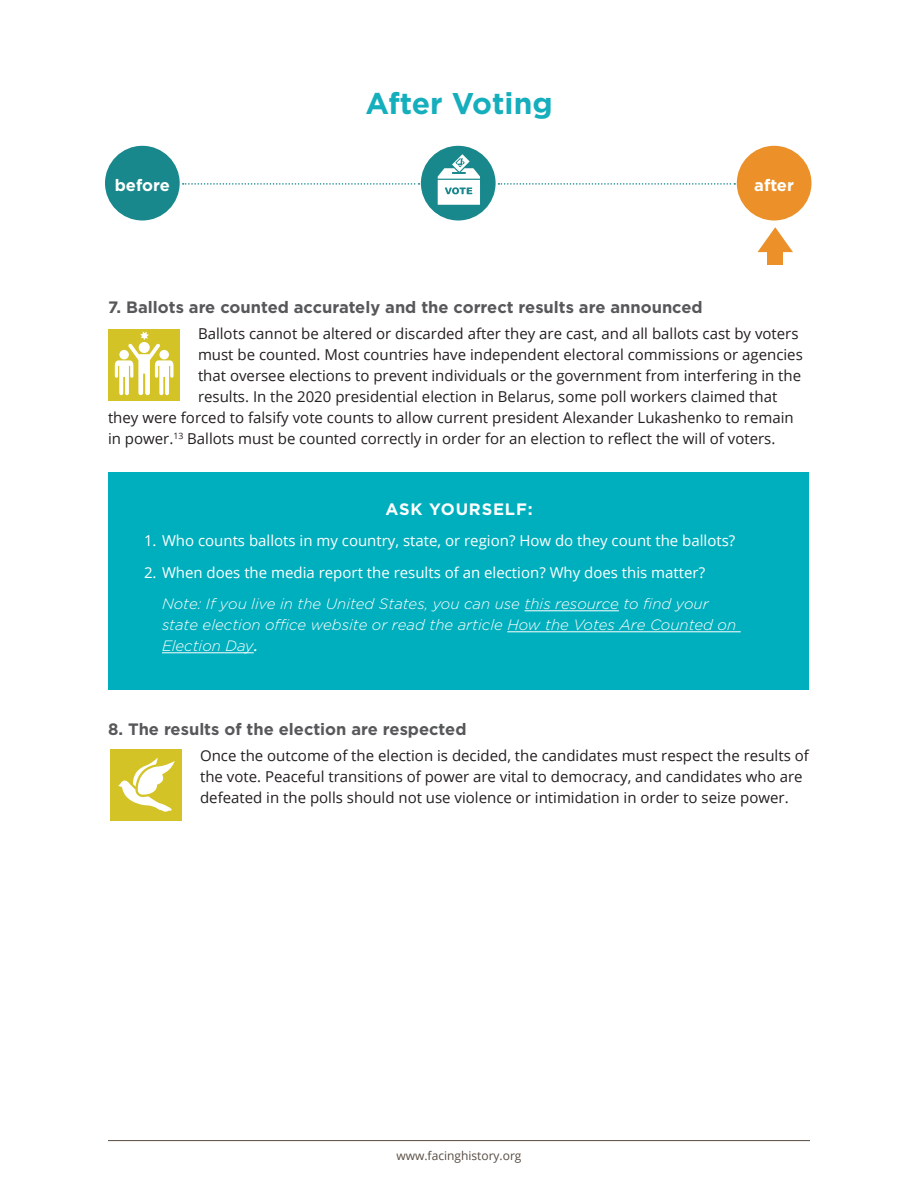
<style>
.page{position:relative;width:918px;height:1188px;background:#fff}
.page>*{position:absolute;margin:0;border:0;box-sizing:border-box;transform-origin:0 0}
.C_head{font:700 30px "Gotham";color:#15aebd}
.D_head{font:700 16.5px "Gotham";color:#57585a}
.Ask_Yourself_head{font:700 16.5px "Gotham";letter-spacing:.05em;color:#fff}
.D_head-2{font:700 16.5px "Gotham";color:#fff}
.body_left{font:15px/21px "Open Sans";color:#231f20}
.body_left-2{font:italic 300 15px/21px "Gotham";color:#fff}
.body_bullet_white{font:15px "Open Sans";color:#fff}
.body{font:12px "Open Sans";color:#574c43}
.s1{font-family:"Adelle";font-weight:600}
</style>
<div class="page">
<div style="left:108px;top:472px;width:700px;height:218px;background:#00afbd"></div>
<hr style="left:108px;top:1140px;width:702px;height:1px;background:#574c43">
<hr style="left:525px;top:610px;width:94px;height:1px;background:#fff">
<hr style="left:507px;top:631px;width:234px;height:1px;background:#fff">
<hr style="left:162px;top:652px;width:92px;height:1px;background:#fff">
<div style="left:105px;top:146px;width:75px;height:74px;background:#18888c;border-radius:50%"></div>
<div style="left:421px;top:146px;width:75px;height:74px;background:#18888c;border-radius:50%"></div>
<div style="left:737px;top:146px;width:74px;height:74px;background:#ec9129;border-radius:50%"></div>
<svg style="left:438px;top:154px;width:42px;height:51px"></svg>
<svg style="left:183px;top:183px;width:236px;height:2px"></svg>
<svg style="left:498px;top:183px;width:237px;height:2px"></svg>
<svg style="left:757px;top:227px;width:36px;height:25px"></svg>
<div style="left:767px;top:250px;width:16px;height:15px;background:#ec9129"></div>
<div style="left:108px;top:329px;width:72px;height:72px;background:#d3c327"></div>
<div style="left:110px;top:749px;width:72px;height:72px;background:#d3c327"></div>
<svg style="left:118px;top:758px;width:57px;height:54px"></svg>
<svg style="left:115px;top:331px;width:58px;height:64px"></svg>
<p class="C_head" style="left:365px;top:83px;width:189px">After Voting</p>
<p class="D_head-2" style="left:115px;top:175px;width:57px">before</p>
<p class="D_head-2" style="left:754px;top:175px;width:41px">after</p>
<p class="D_head" style="left:108px;top:297px;width:596px">7. Ballots are counted accurately and the correct results are announced</p>
<p class="body_left" style="left:198px;top:323px;width:602px">Ballots cannot be altered or discarded after they are cast, and all ballots cast by voters</p>
<p class="body_left" style="left:198px;top:344px;width:606px">must be counted. Most countries have independent electoral commissions or agencies</p>
<p class="body_left" style="left:198px;top:365px;width:605px">that oversee elections to prevent individuals or the government from interfering in the</p>
<p class="body_left" style="left:198px;top:386px;width:581px">results. In the 2020 presidential election in Belarus, some poll workers claimed that</p>
<p class="body_left" style="left:108px;top:407px;width:687px">they were forced to falsify vote counts to allow current president Alexander Lukashenko to remain</p>
<p class="body_left" style="left:108px;top:428px;width:669px">in power.<sup>13</sup> Ballots must be counted correctly in order for an election to reflect the will of voters.</p>
<p class="Ask_Yourself_head" style="left:385px;top:498px;width:149px">ASK YOURSELF:</p>
<p class="body_bullet_white" style="left:144px;top:531px;width:593px">1. Who counts ballots in my country, state, or region? How do they count the ballots?</p>
<p class="body_bullet_white" style="left:144px;top:562px;width:563px">2. When does the media report the results of an election? Why does this matter?</p>
<p class="body_left-2" style="left:162px;top:593px;width:576px">Note: If you live in the United States, you can use this resource to find your state election office website or read the article How the Votes Are Counted on<br>Election Day<span class="s1">.</span></p>
<p class="D_head" style="left:108px;top:719px;width:360px">8. The results of the election are respected</p>
<p class="body_left" style="left:200px;top:744px;width:610px">Once the outcome of the election is decided, the candidates must respect the results of the vote. Peaceful transitions of power are vital to democracy, and candidates who are defeated in the polls should not use violence or intimidation in order to seize power.</p>
<p class="body" style="left:396px;top:1147px;width:127px">www.facinghistory.org</p>
</div>
